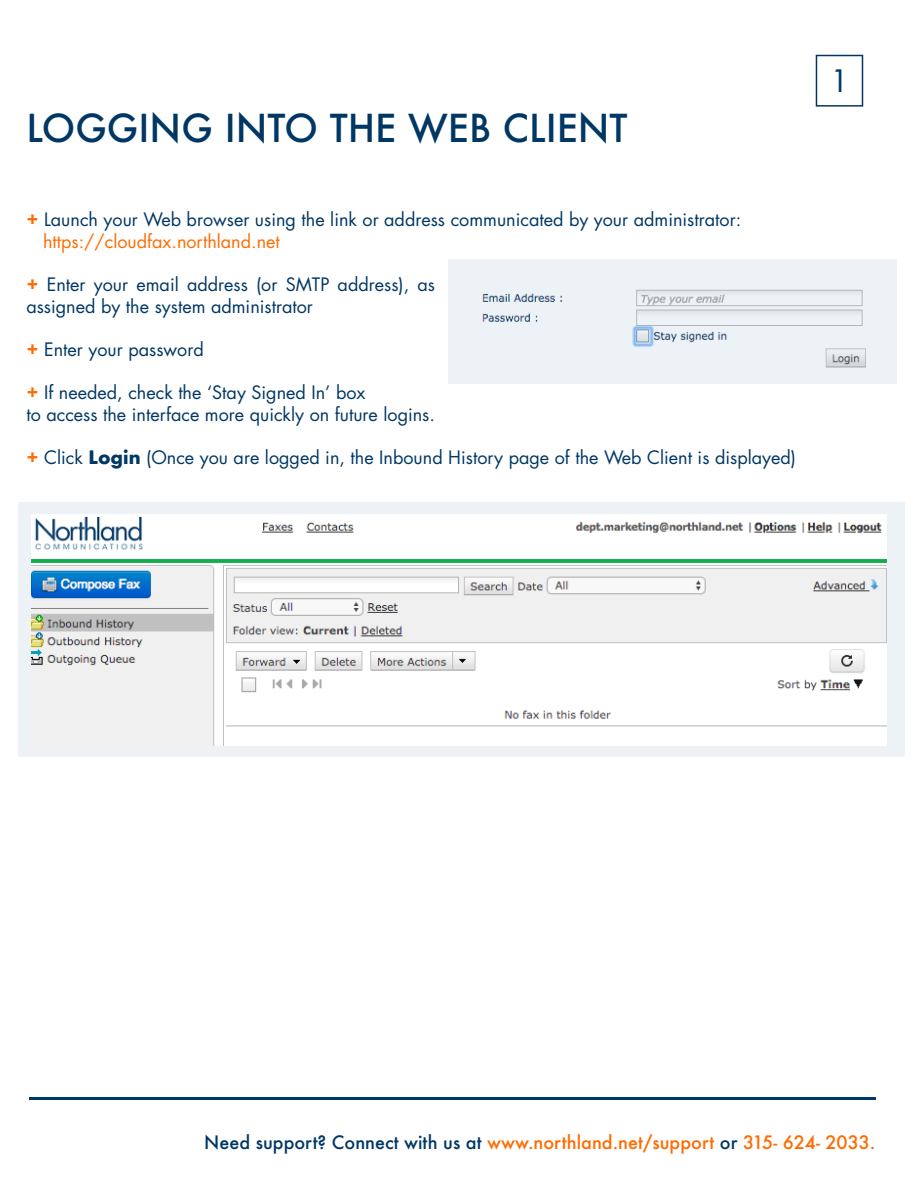
<style>
.page{position:relative;width:918px;height:1188px;background:#fff}
.page>*{position:absolute;margin:0;border:0;box-sizing:border-box;transform-origin:0 0}
.t1{font:500 37.5px "Futura";color:#003764}
.t2{font:30px "Futura";color:#003764}
.t3{font:18px/21.6px "Futura";color:#003764}
.t4{font:500 18px "Futura";color:#ff6b00}
.t5{font:18px "Futura";color:#ff6b00}
.s1{font-weight:700;color:#ff6b00}
.s2{font-weight:700}
.s3{color:#003764}
</style>
<div class="page">
<div style="left:18px;top:502px;width:886px;height:256px;background:#ecf2f5"></div>
<div style="left:816px;top:55px;width:47px;height:52px;border:2px solid #003764"></div>
<hr style="left:29px;top:1097px;width:847px;height:2px;background:#003764">
<svg style="left:448px;top:259px;width:449px;height:125px;background:#e7edf1"></svg>
<img style="left:31px;top:514px;width:856px;height:232px">
<p class="t1" style="left:26px;top:102px;width:603px">LOGGING INTO THE WEB CLIENT</p>
<p class="t3" style="left:26px;top:209px;width:716px"><span class="s1">+</span> Launch your Web browser using the link or address communicated by your administrator:</p>
<p class="t5" style="left:43px;top:229px;width:238px">https://cloudfax.northland.net</p>
<p class="t3" style="left:26px;top:273px;width:410px"><span class="s1">+</span> Enter your email address (or SMTP address), as assigned by the system administrator</p>
<p class="t3" style="left:26px;top:338px;width:179px"><span class="s1">+</span> Enter your password</p>
<p class="t3" style="left:26px;top:381px;width:341px"><span class="s1">+</span> If needed, check the ‘Stay Signed In’ box</p>
<p class="t3" style="left:26px;top:403px;width:410px">to access the interface more quickly on future logins.</p>
<p class="t3" style="left:26px;top:446px;width:771px"><span class="s1">+</span> Click <span class="s2">Login</span> (Once you are logged in, the Inbound History page of the Web Client is displayed)</p>
<p class="t2" style="left:830px;top:60px;width:20px">1</p>
<p class="t4" style="left:204px;top:1130px;width:673px"><span class="s3">Need support? Connect with us at</span> www.northland.net/support <span class="s3">or</span> 315- 624- 2033.</p>
</div>
